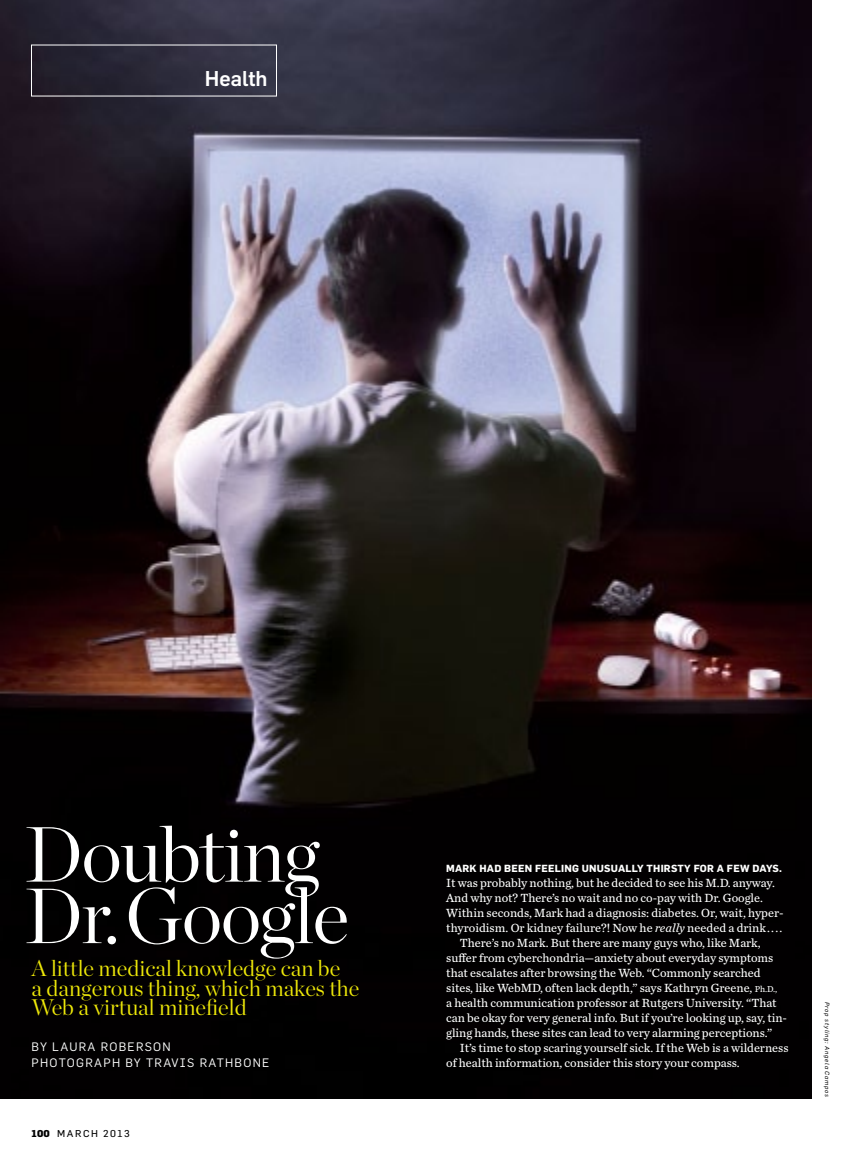
<style>
.page{position:relative;width:864px;height:1175px;background:#fff}
.page>*{position:absolute;margin:0;border:0;box-sizing:border-box;transform-origin:0 0}
.t1{font:300 78px/61.5px "Chronicle Display";letter-spacing:-.02em;color:#fff}
.t2{font:300 22.5px/19.5px "Chronicle Display";color:#eee809}
.t3{font:500 21px "Flama";color:#fff}
.t4{font:12.3px "Chronicle Text G3";color:#fff}
.t5{font:12px/15.8px "Flama";letter-spacing:.11em;color:#fff}
.t6{font:700 10.2px "Flama";letter-spacing:.02em;color:#fff}
.t7{font:9.75px "Flama Basic";letter-spacing:.15em;color:#000}
.t8{font:italic 6px "Flama Basic";letter-spacing:.125em;color:#000}
.s1{font-family:"Flama";font-weight:800}
.s2{font-style:italic}
.s3{font-size:9px}
</style>
<div class="page">
<img style="left:0;top:0;width:811px;height:1098px">
<h3 class="t3" style="left:205px;top:66px;width:64px">Health</h3>
<h1 class="t1" style="left:24px;top:817px;width:326px">Doubting<br>Dr. Google</h1>
<h2 class="t2" style="left:32px;top:956px;width:329px">A little medical knowledge can be<br>a dangerous thing, which makes the<br>Web a virtual minefield</h2>
<p class="t5" style="left:32px;top:1038px;width:239px">BY LAURA ROBERSON<br>PHOTOGRAPH BY TRAVIS RATHBONE</p>
<p class="t7" style="left:32px;top:1128px;width:100px"><span class="s1">100</span> MARCH 2013</p>
<p class="t6" style="left:446px;top:862px;width:337px">MARK HAD BEEN FEELING UNUSUALLY THIRSTY FOR A FEW DAYS.</p>
<p class="t4" style="left:446px;top:873px;width:330px">It was probably nothing, but he decided to see his M.D. anyway.</p>
<p class="t4" style="left:446px;top:888px;width:318px">And why not? There’s no wait and no co-pay with Dr. Google.</p>
<p class="t4" style="left:446px;top:903px;width:339px">Within seconds, Mark had a diagnosis: diabetes. Or, wait, hyper-</p>
<p class="t4" style="left:446px;top:918px;width:338px">thyroidism. Or kidney failure?! Now he <span class="s2">really</span> needed a drink....</p>
<p class="t4" style="left:460px;top:933px;width:302px">There’s no Mark. But there are many guys who, like Mark,</p>
<p class="t4" style="left:446px;top:948px;width:329px">suffer from cyberchondria—anxiety about everyday symptoms</p>
<p class="t4" style="left:446px;top:963px;width:316px">that escalates after browsing the Web. “Commonly searched</p>
<p class="t4" style="left:446px;top:978px;width:332px">sites, like WebMD, often lack depth,” says Kathryn Greene, <span class="s3">Ph.D.,</span></p>
<p class="t4" style="left:446px;top:993px;width:332px">a health communication professor at Rutgers University. “That</p>
<p class="t4" style="left:446px;top:1008px;width:342px">can be okay for very general info. But if you’re looking up, say, tin-</p>
<p class="t4" style="left:446px;top:1023px;width:327px">gling hands, these sites can lead to very alarming perceptions.”</p>
<p class="t4" style="left:460px;top:1038px;width:330px">It’s time to stop scaring yourself sick. If the Web is a wilderness</p>
<p class="t4" style="left:446px;top:1053px;width:295px">of health information, consider this story your compass.</p>
<p class="t8" style="left:831px;top:1002px;width:96px;rotate:90deg">Prop styling: Angela Campos</p>
</div>
